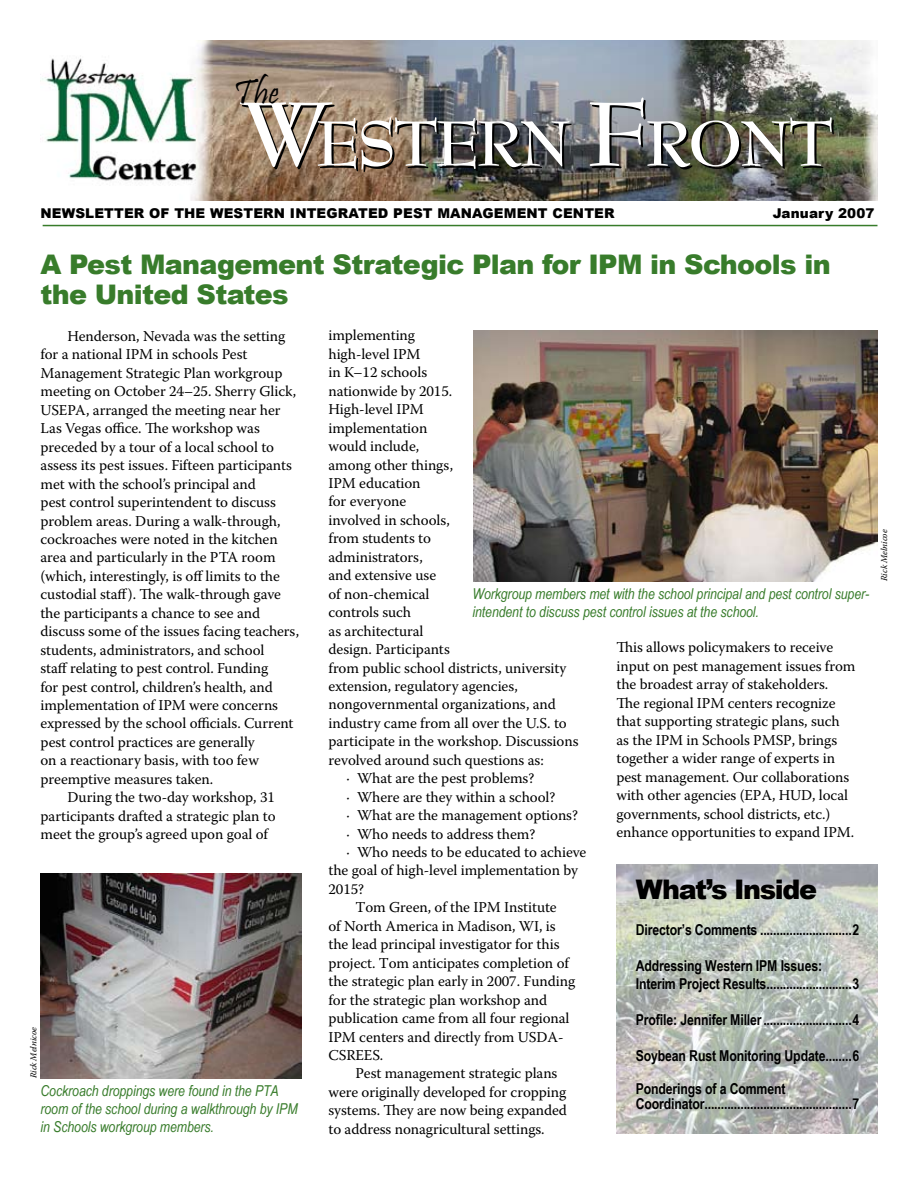
<style>
.page{position:relative;width:918px;height:1188px;background:#fff}
.page>*{position:absolute;margin:0;border:0;box-sizing:border-box;transform-origin:0 0}
.t1{font:700 69.3px "Bernhard Modern Std";letter-spacing:-.035em;color:#fff}
.t2{font:36px "Pristina";color:#000}
.t3{font:900 27px/30px "Arial";letter-spacing:-.025em;color:#387c2b}
.t4{font:900 27px "Arial";letter-spacing:-.05em;color:#000}
.t5{font:15px/18.5px "Warnock Pro";letter-spacing:-.005em;color:#000}
.t6{font:700 15px/18px "Arial Narrow";letter-spacing:-.01em;color:#000}
.t7{font:italic 15px/18px "Arial Narrow";letter-spacing:-.005em;color:#387c2b}
.t8{font:900 13.5px "Arial";letter-spacing:.01em;color:#000}
.t9{font:italic 9px "Warnock Pro";letter-spacing:-.005em;color:#000}
.s1{font-size:99px}
</style>
<div class="page">
<img style="left:616px;top:864px;width:262px;height:270px">
<img style="left:40px;top:40px;width:838px;height:161px">
<hr style="left:43px;top:225px;width:835px;height:1px;background:#387c2b">
<img style="left:473px;top:330px;width:405px;height:251px">
<img style="left:40px;top:874px;width:262px;height:205px">
<h2 class="t2" style="left:233px;top:71px;width:48px">The</h2>
<h1 class="t1" style="left:238px;top:107px;width:597px"><span class="s1">W</span>ESTERN <span class="s1">F</span>RONT</h1>
<p class="t8" style="left:40px;top:204px;width:576px">NEWSLETTER OF THE WESTERN INTEGRATED PEST MANAGEMENT CENTER</p>
<p class="t8" style="left:773px;top:204px;width:103px">January 2007</p>
<h3 class="t3" style="left:40px;top:249px;width:792px">A Pest Management Strategic Plan for IPM in Schools in the United States</h3>
<p class="t5" style="left:68px;top:327px;width:219px">Henderson, Nevada was the setting</p>
<p class="t5" style="left:40px;top:345px;width:208px">for a national IPM in schools Pest</p>
<p class="t5" style="left:40px;top:364px;width:243px">Management Strategic Plan workgroup</p>
<p class="t5" style="left:40px;top:382px;width:257px">meeting on October 24–25. Sherry Glick,</p>
<p class="t5" style="left:40px;top:400px;width:242px">USEPA, arranged the meeting near her</p>
<p class="t5" style="left:40px;top:419px;width:221px">Las Vegas office. The workshop was</p>
<p class="t5" style="left:40px;top:437px;width:235px">preceded by a tour of a local school to</p>
<p class="t5" style="left:40px;top:456px;width:253px">assess its pest issues. Fifteen participants</p>
<p class="t5" style="left:40px;top:474px;width:217px">met with the school’s principal and</p>
<p class="t5" style="left:40px;top:493px;width:237px">pest control superintendent to discuss</p>
<p class="t5" style="left:40px;top:511px;width:241px">problem areas. During a walk-through,</p>
<p class="t5" style="left:40px;top:530px;width:239px">cockroaches were noted in the kitchen</p>
<p class="t5" style="left:40px;top:548px;width:237px">area and particularly in the PTA room</p>
<p class="t5" style="left:40px;top:566px;width:241px">(which, interestingly, is off limits to the</p>
<p class="t5" style="left:40px;top:585px;width:242px">custodial staff). The walk-through gave</p>
<p class="t5" style="left:40px;top:603px;width:221px">the participants a chance to see and</p>
<p class="t5" style="left:40px;top:622px;width:260px">discuss some of the issues facing teachers,</p>
<p class="t5" style="left:40px;top:640px;width:226px">students, administrators, and school</p>
<p class="t5" style="left:40px;top:659px;width:229px">staff relating to pest control. Funding</p>
<p class="t5" style="left:40px;top:677px;width:234px">for pest control, children’s health, and</p>
<p class="t5" style="left:40px;top:696px;width:239px">implementation of IPM were concerns</p>
<p class="t5" style="left:40px;top:714px;width:255px">expressed by the school officials. Current</p>
<p class="t5" style="left:40px;top:733px;width:216px">pest control practices are generally</p>
<p class="t5" style="left:40px;top:751px;width:220px">on a reactionary basis, with too few</p>
<p class="t5" style="left:40px;top:769px;width:174px">preemptive measures taken.</p>
<p class="t5" style="left:68px;top:788px;width:209px">During the two-day workshop, 31</p>
<p class="t5" style="left:40px;top:806px;width:237px">participants drafted a strategic plan to</p>
<p class="t5" style="left:40px;top:825px;width:229px">meet the group’s agreed upon goal of</p>
<p class="t9" style="left:28px;top:1078px;width:53px;rotate:-90deg">Rick Melnicoe</p>
<p class="t7" style="left:40px;top:1082px;width:259px">Cockroach droppings were found in the PTA room of the school during a walkthrough by IPM in Schools workgroup members.</p>
<p class="t5" style="left:328px;top:326px;width:88px">implementing</p>
<p class="t5" style="left:328px;top:344px;width:93px">high-level IPM</p>
<p class="t5" style="left:328px;top:363px;width:100px">in K–12 schools</p>
<p class="t5" style="left:328px;top:381px;width:125px">nationwide by 2015.</p>
<p class="t5" style="left:328px;top:400px;width:97px">High-level IPM</p>
<p class="t5" style="left:328px;top:418px;width:100px">implementation</p>
<p class="t5" style="left:328px;top:437px;width:92px">would include,</p>
<p class="t5" style="left:328px;top:455px;width:126px">among other things,</p>
<p class="t5" style="left:328px;top:474px;width:94px">IPM education</p>
<p class="t5" style="left:328px;top:492px;width:79px">for everyone</p>
<p class="t5" style="left:328px;top:511px;width:123px">involved in schools,</p>
<p class="t5" style="left:328px;top:529px;width:104px">from students to</p>
<p class="t5" style="left:328px;top:547px;width:96px">administrators,</p>
<p class="t5" style="left:328px;top:566px;width:109px">and extensive use</p>
<p class="t5" style="left:328px;top:584px;width:103px">of non-chemical</p>
<p class="t5" style="left:328px;top:603px;width:84px">controls such</p>
<p class="t5" style="left:328px;top:621px;width:97px">as architectural</p>
<p class="t5" style="left:328px;top:640px;width:123px">design. Participants</p>
<p class="t5" style="left:328px;top:658px;width:239px">from public school districts, university</p>
<p class="t5" style="left:328px;top:677px;width:191px">extension, regulatory agencies,</p>
<p class="t5" style="left:328px;top:695px;width:229px">nongovernmental organizations, and</p>
<p class="t5" style="left:328px;top:713px;width:240px">industry came from all over the U.S. to</p>
<p class="t5" style="left:328px;top:732px;width:251px">participate in the workshop. Discussions</p>
<p class="t5" style="left:328px;top:750px;width:217px">revolved around such questions as:</p>
<p class="t5" style="left:346px;top:769px;width:189px">· What are the pest problems?</p>
<p class="t5" style="left:346px;top:787px;width:210px">· Where are they within a school?</p>
<p class="t5" style="left:346px;top:806px;width:233px">· What are the management options?</p>
<p class="t5" style="left:346px;top:824px;width:190px">· Who needs to address them?</p>
<p class="t5" style="left:346px;top:843px;width:241px">· Who needs to be educated to achieve</p>
<p class="t5" style="left:328px;top:861px;width:251px">the goal of high-level implementation by</p>
<p class="t5" style="left:328px;top:880px;width:37px">2015?</p>
<p class="t5" style="left:356px;top:898px;width:203px">Tom Green, of the IPM Institute</p>
<p class="t5" style="left:328px;top:916px;width:229px">of North America in Madison, WI, is</p>
<p class="t5" style="left:328px;top:935px;width:233px">the lead principal investigator for this</p>
<p class="t5" style="left:328px;top:953px;width:242px">project. Tom anticipates completion of</p>
<p class="t5" style="left:328px;top:972px;width:248px">the strategic plan early in 2007. Funding</p>
<p class="t5" style="left:328px;top:990px;width:220px">for the strategic plan workshop and</p>
<p class="t5" style="left:328px;top:1009px;width:243px">publication came from all four regional</p>
<p class="t5" style="left:328px;top:1027px;width:237px">IPM centers and directly from USDA-</p>
<p class="t5" style="left:328px;top:1046px;width:56px">CSREES.</p>
<p class="t5" style="left:356px;top:1064px;width:203px">Pest management strategic plans</p>
<p class="t5" style="left:328px;top:1082px;width:239px">were originally developed for cropping</p>
<p class="t5" style="left:328px;top:1101px;width:240px">systems. They are now being expanded</p>
<p class="t5" style="left:328px;top:1119px;width:218px">to address nonagricultural settings.</p>
<p class="t7" style="left:472px;top:585px;width:398px">Workgroup members met with the school principal and pest control super&shy;intendent to discuss pest control issues at the school.</p>
<p class="t5" style="left:616px;top:638px;width:240px">This allows policymakers to receive input on pest management issues from the broadest array of stakeholders.<br>The regional IPM centers recognize that supporting strategic plans, such as the IPM in Schools PMSP, brings together a wider range of experts in pest management. Our collaborations with other agencies (EPA, HUD, local governments, school districts, etc.) enhance opportunities to expand IPM.</p>
<h3 class="t4" style="left:636px;top:870px;width:183px">What’s Inside</h3>
<p class="t6" style="left:636px;top:920px;width:225px">Director’s Comments ............................2</p>
<p class="t6" style="left:636px;top:956px;width:225px">Addressing Western IPM Issues:<br>Interim Project Results..........................3</p>
<p class="t6" style="left:636px;top:1010px;width:225px">Profile: Jennifer Miller...........................4</p>
<p class="t6" style="left:636px;top:1046px;width:225px">Soybean Rust Monitoring Update........6</p>
<p class="t6" style="left:636px;top:1080px;width:225px;line-height:15px">Ponderings of a Comment<br>Coordinator.............................................7</p>
<p class="t9" style="left:879px;top:581px;width:53px;rotate:-90deg">Rick Melnicoe</p>
</div>
